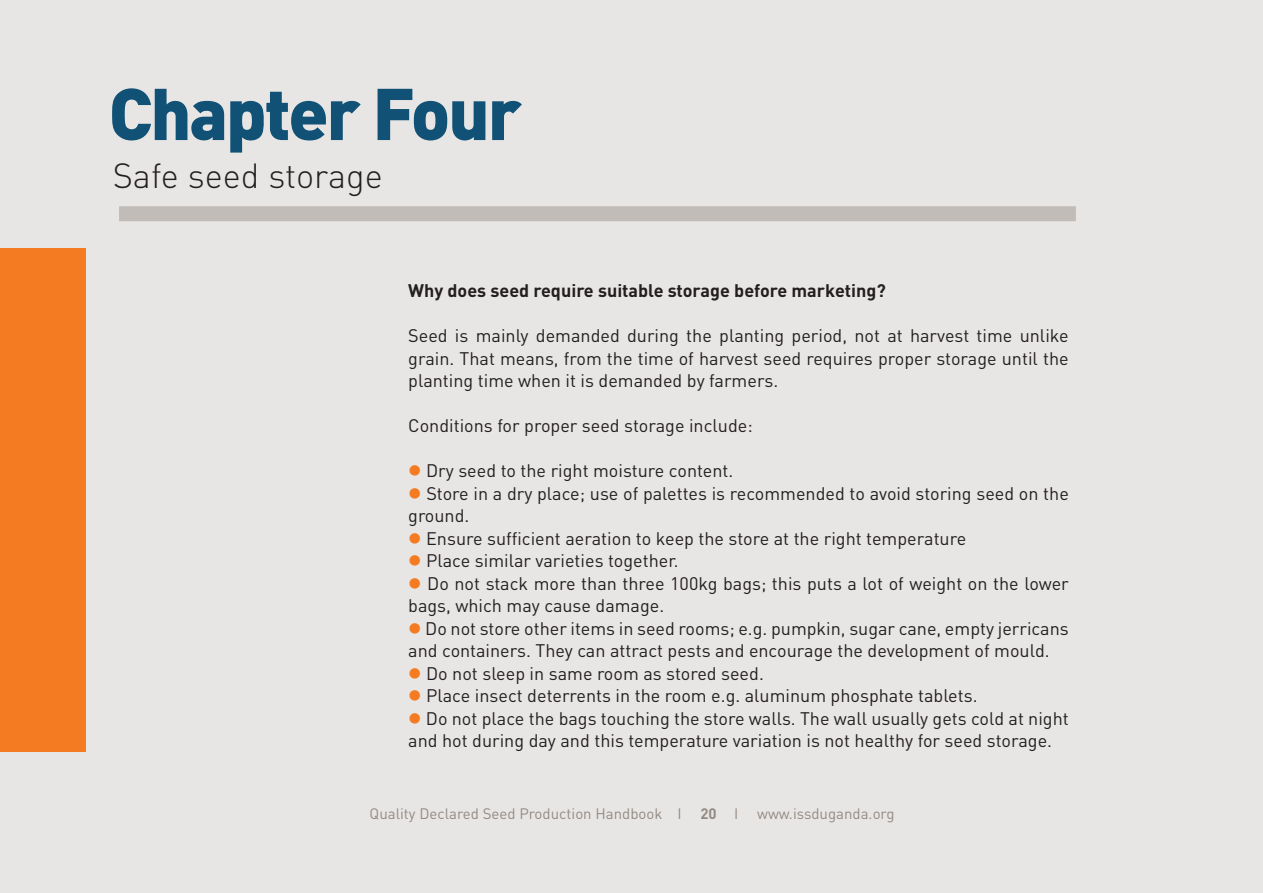
<style>
.page{position:relative;width:1263px;height:893px;background:#e8e6e4}
.page>*{position:absolute;margin:0;border:0;box-sizing:border-box;transform-origin:0 0}
.t1{font:900 72px "DIN Pro";letter-spacing:-.03em;color:#105175}
.t2{font:300 34.5px "DIN Pro";color:#231f20}
.t3{font:18px/22.5px "DIN Pro";color:#231f20}
.t4{font:700 18px "DIN Pro";color:#231f20}
.t5{font:15px "DIN Pro";color:#938a84}
.s1{color:#f47b21}
.s2{font-weight:700}
</style>
<div class="page">
<div style="left:0;top:248px;width:85px;height:504px;background:#f47b21"></div>
<div style="left:119px;top:206px;width:957px;height:15px;background:#c2bcb8"></div>
<h1 class="t1" style="left:109px;top:65px;width:415px">Chapter Four</h1>
<h2 class="t2" style="left:113px;top:152px;width:272px">Safe seed storage</h2>
<p class="t4" style="left:408px;top:278px;width:479px">Why does seed require suitable storage before marketing?</p>
<p class="t3" style="left:408px;top:324px;width:662px;text-align:justify">Seed is mainly demanded during the planting period, not at harvest time unlike grain. That means, from the time of harvest seed requires proper storage until the planting time when it is demanded by farmers.</p>
<p class="t3" style="left:408px;top:414px;width:346px">Conditions for proper seed storage include:</p>
<p class="t3" style="left:408px;top:459px;width:327px"><span class="s1">●</span> Dry seed to the right moisture content.</p>
<p class="t3" style="left:408px;top:481px;width:662px"><span class="s1">●</span> Store in a dry place; use of palettes is recommended to avoid storing seed on the ground.</p>
<p class="t3" style="left:408px;top:526px;width:559px"><span class="s1">●</span> Ensure sufficient aeration to keep the store at the right temperature</p>
<p class="t3" style="left:408px;top:549px;width:272px"><span class="s1">●</span> Place similar varieties together.</p>
<p class="t3" style="left:408px;top:571px;width:662px"><span class="s1">●</span> Do not stack more than three 100kg bags; this puts a lot of weight on the lower bags, which may cause damage.</p>
<p class="t3" style="left:408px;top:616px;width:662px"><span class="s1">●</span> Do not store other items in seed rooms; e.g. pumpkin, sugar cane, empty jerricans and containers. They can attract pests and encourage the development of mould.</p>
<p class="t3" style="left:408px;top:661px;width:357px"><span class="s1">●</span> Do not sleep in same room as stored seed.</p>
<p class="t3" style="left:408px;top:684px;width:571px"><span class="s1">●</span> Place insect deterrents in the room e.g. aluminum phosphate tablets.</p>
<p class="t3" style="left:408px;top:706px;width:662px"><span class="s1">●</span> Do not place the bags touching the store walls. The wall usually gets cold at night and hot during day and this temperature variation is not healthy for seed storage.</p>
<p class="t5" style="left:370px;top:804px;width:526px">Quality Declared Seed Production Handbook I <span class="s2">20</span> I www.issduganda.org</p>
</div>
